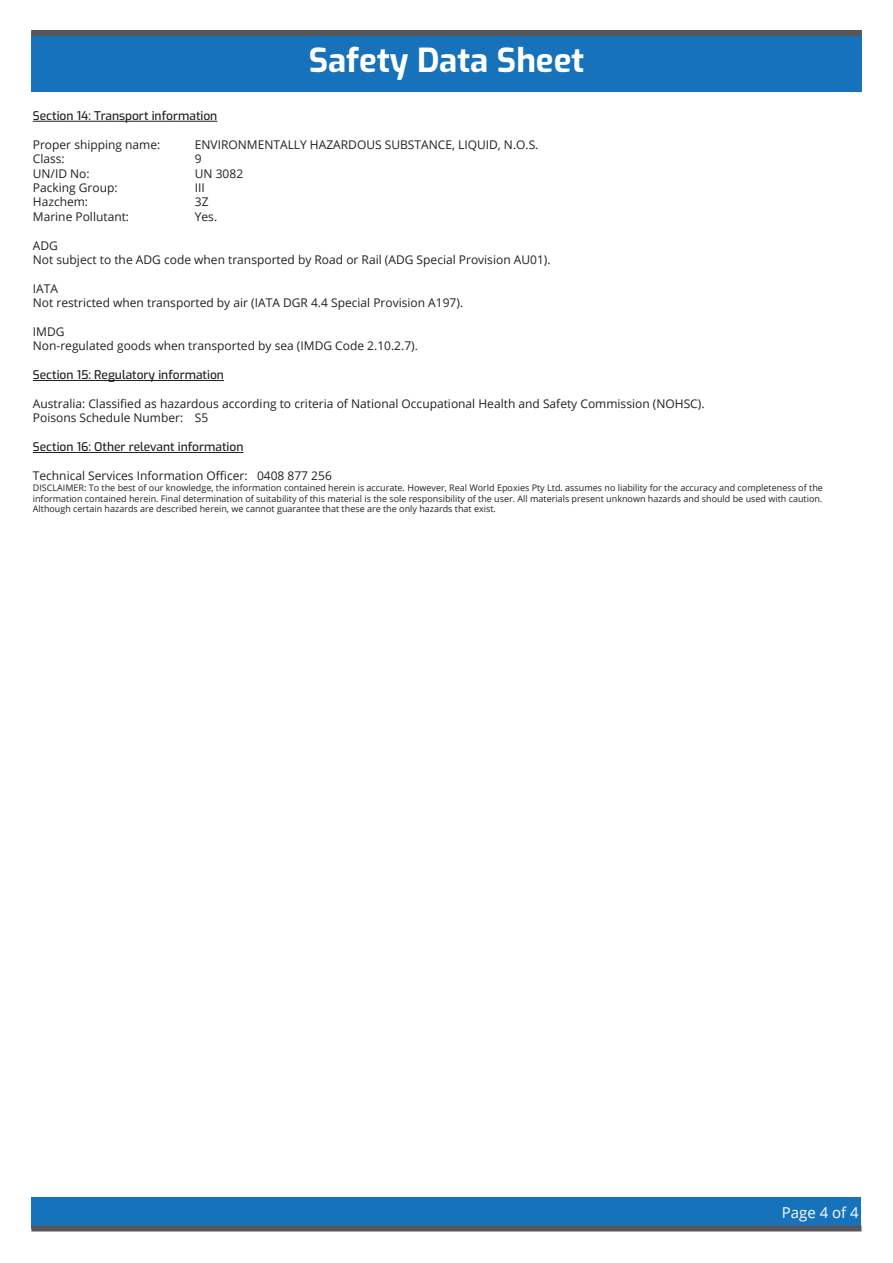
<style>
.page{position:relative;width:893px;height:1263px;background:#fff}
.page>*{position:absolute;margin:0;border:0;box-sizing:border-box;transform-origin:0 0}
.t1{font:700 33px "Exo";color:#fff}
.t2{font:15px "Open Sans";color:#fff}
.t3{font:12px/14.4px "Open Sans";color:#231f20}
.t4{font:500 12px "Exo";color:#231f20}
.t5{font:9px/10.8px "Open Sans";color:#231f20;text-align:justify}
</style>
<div class="page">
<div style="left:31px;top:33px;width:830px;height:58px;background:#1672ba"></div>
<div style="left:31px;top:30px;width:831px;height:6px;background:#56565b"></div>
<div style="left:32px;top:1197px;width:829px;height:31px;background:#1672ba"></div>
<div style="left:31px;top:1225px;width:830px;height:6px;background:#56565b"></div>
<hr style="left:33px;top:121px;width:184px;height:1px;background:#231f20">
<hr style="left:33px;top:380px;width:191px;height:1px;background:#231f20">
<hr style="left:33px;top:452px;width:210px;height:1px;background:#231f20">
<h1 class="t1" style="left:309px;top:36px;width:277px">Safety Data Sheet</h1>
<p class="t4" style="left:33px;top:107px;width:186px">Section 14: Transport information</p>
<p class="t3" style="left:33px;top:137px;width:129px">Proper shipping name:</p>
<p class="t3" style="left:195px;top:137px;width:345px">ENVIRONMENTALLY HAZARDOUS SUBSTANCE, LIQUID, N.O.S.</p>
<p class="t3" style="left:33px;top:151px;width:33px">Class:</p>
<p class="t3" style="left:195px;top:151px;width:8px">9</p>
<p class="t3" style="left:33px;top:166px;width:58px">UN/ID No:</p>
<p class="t3" style="left:195px;top:166px;width:50px">UN 3082</p>
<p class="t3" style="left:33px;top:180px;width:86px">Packing Group:</p>
<p class="t3" style="left:195px;top:180px;width:12px">III</p>
<p class="t3" style="left:33px;top:195px;width:57px">Hazchem:</p>
<p class="t3" style="left:195px;top:195px;width:15px">3Z</p>
<p class="t3" style="left:33px;top:209px;width:98px">Marine Pollutant:</p>
<p class="t3" style="left:195px;top:209px;width:24px">Yes.</p>
<p class="t3" style="left:33px;top:238px;width:519px">ADG<br>Not subject to the ADG code when transported by Road or Rail (ADG Special Provision AU01).</p>
<p class="t3" style="left:33px;top:281px;width:432px">IATA<br>Not restricted when transported by air (IATA DGR 4.4 Special Provision A197).</p>
<p class="t3" style="left:33px;top:324px;width:387px">IMDG<br>Non-regulated goods when transported by sea (IMDG Code 2.10.2.7).</p>
<p class="t4" style="left:33px;top:366px;width:193px">Section 15: Regulatory information</p>
<p class="t3" style="left:33px;top:396px;width:673px">Australia: Classified as hazardous according to criteria of National Occupational Health and Safety Commission (NOHSC).<br>Poisons Schedule Number: S5</p>
<p class="t4" style="left:33px;top:438px;width:212px">Section 16: Other relevant information</p>
<p class="t3" style="left:33px;top:468px;width:301px">Technical Services Information Officer: 0408 877 256</p>
<p class="t5" style="left:33px;top:482px;width:791px">DISCLAIMER: To the best of our knowledge, the information contained herein is accurate. However, Real World Epoxies Pty Ltd. assumes no liability for the accuracy and completeness of the information contained herein. Final determination of suitability of this material is the sole responsibility of the user. All materials present unknown hazards and should be used with caution.<br>Although certain hazards are described herein, we cannot guarantee that these are the only hazards that exist.</p>
<p class="t2" style="left:782px;top:1202px;width:79px">Page 4 of 4</p>
</div>
